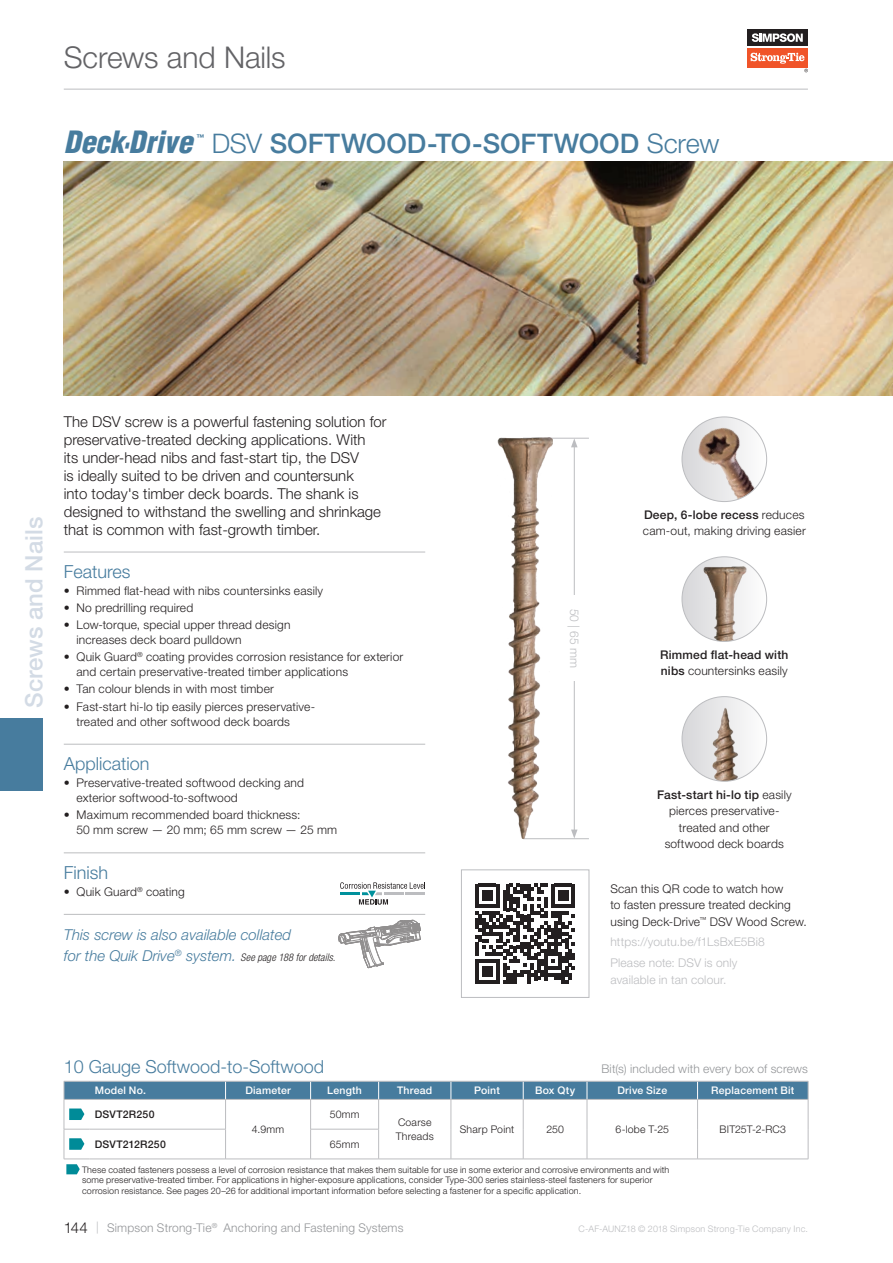
<style>
.page{position:relative;width:893px;height:1263px;background:#fff}
.page>*{position:absolute;margin:0;border:0;box-sizing:border-box;transform-origin:0 0}
.t1{font:300 30px "Helvetica Neue LT Std";letter-spacing:-.005em;color:#636366}
.t2{font:italic 900 condensed 30px "Helvetica LT Std";letter-spacing:.005em;color:#477c9e}
.t3{font:500 27px "Helvetica Neue LT Std";color:#477c9e}
.t4{font:500 24px "Helvetica Neue LT Std";color:#d3dbe5}
.t5{font:300 18px "Helvetica Neue LT Std";color:#477c9e}
.t6{font:300 15px/18px "Helvetica Neue LT Std";color:#231f20}
.t7{font:italic 300 15px/21px "Helvetica Neue LT Std";color:#477c9e}
.t8{font:300 12px/16.5px "Helvetica Neue LT Std";letter-spacing:.015em;color:#231f20}
.t9{font:300 12px "Helvetica Neue LT Std";letter-spacing:.015em;color:#939598}
.t10{font:300 12px/20.7px "Helvetica Neue LT Std";letter-spacing:.015em;color:#bcbdc0}
.t11{font:500 12px/16.5px "Helvetica Neue LT Std";letter-spacing:.015em;color:#231f20}
.t12{font:500 10.5px "Helvetica Neue LT Std";letter-spacing:.02em;color:#fff}
.t13{font:300 10.5px/13.5px "Helvetica Neue LT Std";letter-spacing:.02em;color:#231f20}
.t14{font:500 10.5px "Helvetica Neue LT Std";letter-spacing:.02em;color:#231f20}
.t15{font:300 9px/10.5px "Helvetica Neue LT Std";letter-spacing:.015em;color:#231f20}
.t16{font:300 9px "Helvetica Neue LT Std";letter-spacing:.02em;color:#bcbdc0}
.t17{font:700 7.8px "Helvetica Neue LT Std";color:#477c9e}
.s1{font-size:39.9px}
.s2{font-weight:300}
.s3{font-stretch:condensed;font-size:10.5px;color:#231f20}
.s4{font-weight:500}
.s5{font-size:15px;color:#231f20}
.s6{color:#bcbdc0}
</style>
<div class="page">
<hr style="left:64px;top:552px;width:361px;height:1px;background:#bcbdc0">
<hr style="left:64px;top:744px;width:361px;height:1px;background:#bcbdc0">
<hr style="left:64px;top:852px;width:361px;height:1px;background:#bcbdc0">
<hr style="left:64px;top:914px;width:361px;height:1px;background:#bcbdc0">
<svg style="left:340px;top:882px;width:85px;height:23px"></svg>
<svg style="left:338px;top:920px;width:83px;height:48px"></svg>
<img style="left:64px;top:162px;width:829px;height:233px">
<hr style="left:523px;top:438px;width:66px;height:1px;background:#bcbdc0">
<hr style="left:574px;top:445px;width:1px;height:387px;background:#bcbdc0">
<svg style="left:571px;top:438px;width:7px;height:9px"></svg>
<svg style="left:571px;top:829px;width:7px;height:9px"></svg>
<div style="left:570px;top:596px;width:9px;height:85px;background:#fff"></div>
<hr style="left:523px;top:838px;width:66px;height:1px;background:#bcbdc0">
<hr style="left:225px;top:1099px;width:1px;height:30px;background:#bcbdc0">
<hr style="left:310px;top:1099px;width:1px;height:30px;background:#bcbdc0">
<hr style="left:378px;top:1099px;width:1px;height:30px;background:#bcbdc0">
<hr style="left:451px;top:1099px;width:1px;height:30px;background:#bcbdc0">
<hr style="left:523px;top:1099px;width:1px;height:30px;background:#bcbdc0">
<hr style="left:587px;top:1099px;width:1px;height:30px;background:#bcbdc0">
<hr style="left:697px;top:1099px;width:1px;height:30px;background:#bcbdc0">
<hr style="left:808px;top:1099px;width:1px;height:30px;background:#bcbdc0">
<svg style="left:65px;top:1129px;width:24px;height:1px"></svg>
<hr style="left:89px;top:1129px;width:137px;height:1px;background:#bcbdc0">
<hr style="left:225px;top:1129px;width:1px;height:30px;background:#bcbdc0">
<hr style="left:310px;top:1129px;width:69px;height:1px;background:#bcbdc0">
<hr style="left:310px;top:1129px;width:1px;height:30px;background:#bcbdc0">
<hr style="left:378px;top:1129px;width:1px;height:30px;background:#bcbdc0">
<hr style="left:451px;top:1129px;width:1px;height:30px;background:#bcbdc0">
<hr style="left:523px;top:1129px;width:1px;height:30px;background:#bcbdc0">
<hr style="left:587px;top:1129px;width:1px;height:30px;background:#bcbdc0">
<hr style="left:697px;top:1129px;width:1px;height:30px;background:#bcbdc0">
<hr style="left:808px;top:1129px;width:1px;height:30px;background:#bcbdc0">
<hr style="left:64px;top:1099px;width:1px;height:30px;background:#bcbdc0">
<hr style="left:64px;top:1129px;width:1px;height:30px;background:#bcbdc0">
<hr style="left:89px;top:1159px;width:137px;height:1px;background:#bcbdc0">
<hr style="left:226px;top:1159px;width:85px;height:1px;background:#bcbdc0">
<hr style="left:311px;top:1159px;width:68px;height:1px;background:#bcbdc0">
<hr style="left:379px;top:1159px;width:72px;height:1px;background:#bcbdc0">
<hr style="left:451px;top:1159px;width:72px;height:1px;background:#bcbdc0">
<hr style="left:523px;top:1159px;width:64px;height:1px;background:#bcbdc0">
<hr style="left:587px;top:1159px;width:111px;height:1px;background:#bcbdc0">
<hr style="left:698px;top:1159px;width:110px;height:1px;background:#bcbdc0">
<svg style="left:64px;top:1081px;width:745px;height:19px;background:#5484a2"></svg>
<svg style="left:69px;top:1108px;width:15px;height:12px"></svg>
<svg style="left:69px;top:1138px;width:15px;height:12px"></svg>
<svg style="left:64px;top:1159px;width:25px;height:15px"></svg>
<img style="left:498px;top:437px;width:55px;height:402px">
<svg style="left:682px;top:417px;width:85px;height:85px"></svg>
<img style="left:688px;top:417px;width:75px;height:84px">
<svg style="left:682px;top:557px;width:85px;height:84px;fill:#dfdfe1"></svg>
<img style="left:701px;top:557px;width:47px;height:84px">
<svg style="left:682px;top:697px;width:85px;height:84px;fill:#dedee0"></svg>
<img style="left:699px;top:697px;width:50px;height:84px">
<svg style="left:475px;top:884px;width:100px;height:100px"></svg>
<div style="left:461px;top:870px;width:128px;height:127px;border:1px solid #bcbdc0"></div>
<div style="left:747px;top:48px;width:61px;height:20px;background:#f05429"></div>
<div style="left:747px;top:30px;width:61px;height:16px;background:#231f20"></div>
<svg style="left:752px;top:33px;width:51px;height:9px"></svg>
<svg style="left:751px;top:53px;width:57px;height:19px"></svg>
<hr style="left:64px;top:89px;width:744px;height:1px;background:#bcbdc0">
<div style="left:0;top:719px;width:43px;height:72px;background:#477c9e"></div>
<h1 class="t1" style="left:64px;top:39px;width:223px">Screws and Nails</h1>
<h1 class="t2" style="left:64px;top:123px;width:130px">Deck<span class="s1">-</span>Drive</h1>
<p class="t17" style="left:196px;top:132px;width:9px">™</p>
<h2 class="t3" style="left:212px;top:128px;width:509px"><span class="s2">DSV</span> SOFTWOOD-TO-SOFTWOOD <span class="s2">Screw</span></h2>
<h3 class="t4" style="left:20px;top:708px;width:193px;rotate:-90deg">Screws and Nails</h3>
<p class="t6" style="left:64px;top:413px;width:324px">The DSV screw is a powerful fastening solution for preservative-treated decking applications. With<br>its under-head nibs and fast-start tip, the DSV<br>is ideally suited to be driven and countersunk<br>into today's timber deck boards. The shank is designed to withstand the swelling and shrinkage that is common with fast-growth timber.</p>
<h3 class="t5" style="left:64px;top:560px;width:68px">Features</h3>
<p class="t8" style="left:64px;top:582px;width:261px">• Rimmed flat-head with nibs countersinks easily</p>
<p class="t8" style="left:64px;top:599px;width:131px">• No predrilling required</p>
<p class="t8" style="left:77px;top:617px;width:215px;line-height:15px;text-indent:-13px">• Low-torque, special upper thread design increases deck board pulldown</p>
<p class="t8" style="left:77px;top:649px;width:328px;line-height:15px;text-indent:-13px">• Quik Guard<sup>®</sup> coating provides corrosion resistance for exterior and certain preservative-treated timber applications</p>
<p class="t8" style="left:64px;top:681px;width:212px">• Tan colour blends in with most timber</p>
<p class="t8" style="left:77px;top:698px;width:240px;line-height:15px;text-indent:-13px">• Fast-start hi-lo tip easily pierces preservative&shy;treated and other softwood deck boards</p>
<h3 class="t5" style="left:64px;top:752px;width:87px">Application</h3>
<p class="t8" style="left:77px;top:775px;width:229px;line-height:15px;text-indent:-13px">• Preservative-treated softwood decking and exterior softwood-to-softwood</p>
<p class="t8" style="left:77px;top:807px;width:262px;line-height:15px;text-indent:-13px">• Maximum recommended board thickness:<br>50 mm screw — 20 mm; 65 mm screw — 25 mm</p>
<h3 class="t5" style="left:64px;top:861px;width:46px">Finish</h3>
<p class="t8" style="left:64px;top:883px;width:123px">• Quik Guard<sup>®</sup> coating</p>
<p class="t7" style="left:64px;top:924px;width:273px">This screw is also available collated<br>for the Quik Drive<sup>®</sup> system. <span class="s3">See page 188 for details.</span></p>
<p class="t10" style="left:585px;top:608px;width:61px;rotate:90deg">50 | 65 mm</p>
<p class="t8" style="left:643px;top:506px;width:164px"><span class="s4">Deep, 6-lobe recess</span> reduces cam-out, making driving easier</p>
<p class="t11" style="left:660px;top:646px;width:130px">Rimmed flat-head with nibs <span class="s2">countersinks easily</span></p>
<p class="t8" style="left:657px;top:786px;width:136px;text-align:center"><span class="s4">Fast-start hi-lo tip</span> easily pierces preservative&shy;treated and other softwood deck boards</p>
<p class="t8" style="left:610px;top:880px;width:198px">Scan this QR code to watch how<br>to fasten pressure treated decking using Deck-Drive<sup>™</sup> DSV Wood Screw.</p>
<p class="t10" style="left:610px;top:931px;width:156px">https://youtu.be/f1LsBxE5Bi8<br>Please note: DSV is only</p>
<p class="t10" style="left:610px;top:969px;width:118px">available in tan colour.</p>
<h3 class="t5" style="left:64px;top:1055px;width:262px">10 Gauge Softwood-to-Softwood</h3>
<p class="t9" style="left:601px;top:1061px;width:208px">Bit(s) included with every box of screws</p>
<p class="t12" style="left:95px;top:1084px;width:53px">Model No.</p>
<p class="t12" style="left:245px;top:1084px;width:47px">Diameter</p>
<p class="t12" style="left:327px;top:1084px;width:36px">Length</p>
<p class="t12" style="left:397px;top:1084px;width:37px">Thread</p>
<p class="t12" style="left:474px;top:1084px;width:27px">Point</p>
<p class="t12" style="left:535px;top:1084px;width:42px">Box Qty</p>
<p class="t12" style="left:617px;top:1084px;width:51px">Drive Size</p>
<p class="t12" style="left:711px;top:1084px;width:85px">Replacement Bit</p>
<p class="t14" style="left:95px;top:1108px;width:61px">DSVT2R250</p>
<p class="t13" style="left:252px;top:1122px;width:34px">4.9mm</p>
<p class="t13" style="left:330px;top:1107px;width:31px">50mm</p>
<p class="t13" style="left:396px;top:1115px;width:39px">Coarse<br>Threads</p>
<p class="t13" style="left:460px;top:1122px;width:56px">Sharp Point</p>
<p class="t13" style="left:546px;top:1122px;width:19px">250</p>
<p class="t13" style="left:616px;top:1122px;width:55px">6-lobe T-25</p>
<p class="t13" style="left:720px;top:1122px;width:68px">BIT25T-2-RC3</p>
<p class="t14" style="left:95px;top:1138px;width:73px">DSVT212R250</p>
<p class="t13" style="left:330px;top:1137px;width:31px">65mm</p>
<p class="t15" style="left:82px;top:1164px;width:589px">These coated fasteners possess a level of corrosion resistance that makes them suitable for use in some exterior and corrosive environments and with some preservative-treated timber. For applications in higher-exposure applications, consider Type-300 series stainless-steel fasteners for superior corrosion resistance. See pages 20–26 for additional important information before selecting a fastener for a specific application.</p>
<p class="t9" style="left:64px;top:1220px;width:341px"><span class="s5">144</span> <span class="s6">|</span> Simpson Strong‑Tie<sup>®</sup> Anchoring and Fastening Systems</p>
<p class="t16" style="left:578px;top:1223px;width:231px">C-AF-AUNZ18 © 2018 Simpson Strong‑Tie Company Inc.</p>
</div>
